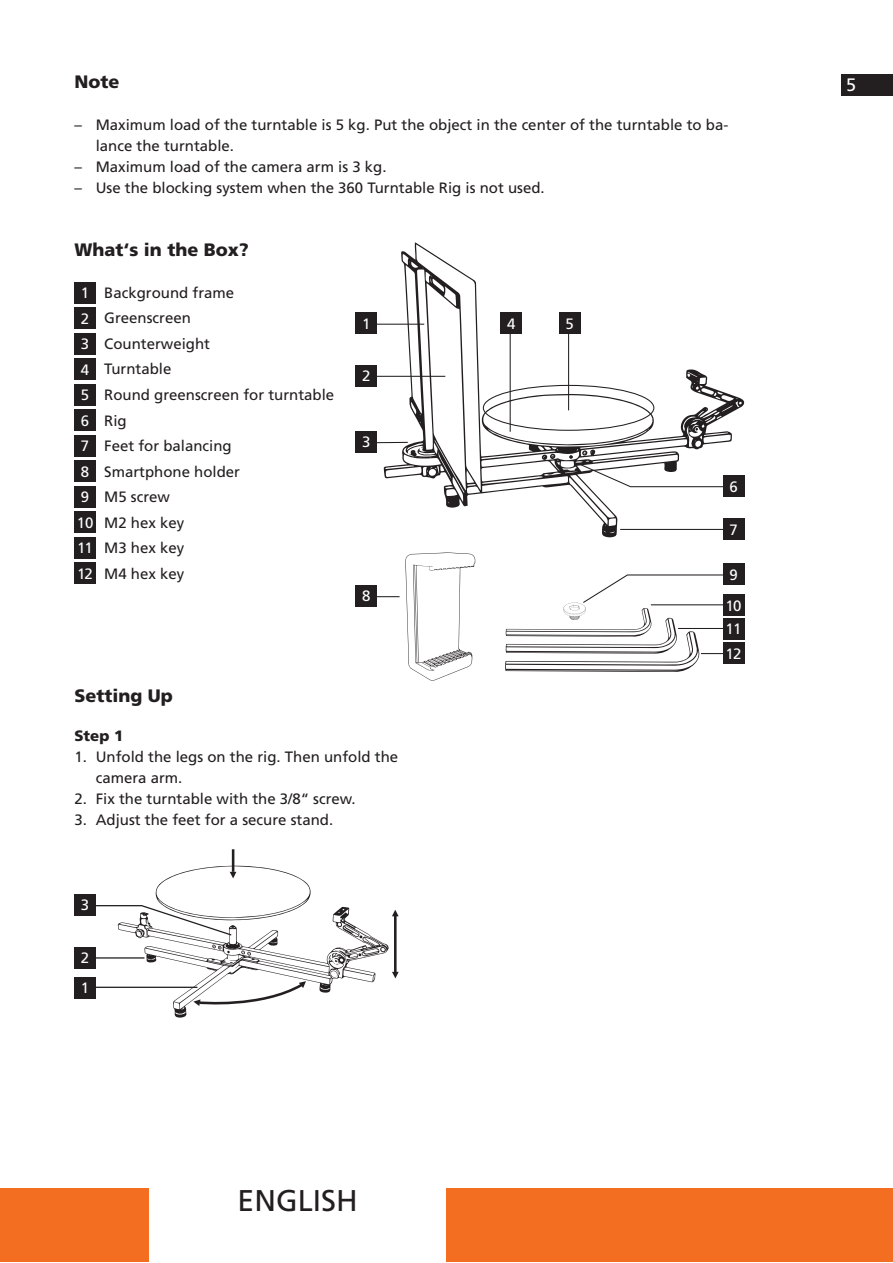
<style>
.page{position:relative;width:893px;height:1263px;background:#fff}
.page>*{position:absolute;margin:0;border:0;box-sizing:border-box;transform-origin:0 0}
.t1{font:30px "Frutiger LT Pro";color:#231f20}
.t2{font:900 18px "Frutiger LT Pro";color:#231f20}
.t3{font:18px "Frutiger LT Pro";color:#fff}
.t4{font:15px/21px "Frutiger LT Pro";color:#231f20}
.t5{font:15px "Frutiger LT Pro";letter-spacing:-.06em;color:#fff}
.t6{font:900 15px "Frutiger LT Pro";color:#231f20}
</style>
<div class="page">
<div style="left:842px;top:74px;width:51px;height:22px;background:#231f20"></div>
<div style="left:0;top:1188px;width:149px;height:74px;background:#f36e21"></div>
<div style="left:446px;top:1188px;width:447px;height:74px;background:#f36e21"></div>
<svg style="left:384px;top:242px;width:361px;height:296px"></svg>
<svg style="left:569px;top:455px;width:4px;height:4px"></svg>
<svg style="left:582px;top:450px;width:5px;height:6px"></svg>
<svg style="left:542px;top:454px;width:13px;height:6px"></svg>
<svg style="left:360px;top:552px;width:375px;height:129px"></svg>
<hr style="left:620px;top:529px;width:113px;height:1px;background:#231f20">
<div style="left:74px;top:282px;width:22px;height:21px;background:#231f20"></div>
<div style="left:356px;top:313px;width:21px;height:21px;background:#231f20"></div>
<div style="left:356px;top:365px;width:21px;height:21px;background:#231f20"></div>
<div style="left:501px;top:313px;width:21px;height:21px;background:#231f20"></div>
<div style="left:559px;top:313px;width:21px;height:21px;background:#231f20"></div>
<div style="left:723px;top:475px;width:21px;height:22px;background:#231f20"></div>
<div style="left:723px;top:518px;width:21px;height:22px;background:#231f20"></div>
<div style="left:723px;top:564px;width:21px;height:21px;background:#231f20"></div>
<div style="left:723px;top:594px;width:21px;height:22px;background:#231f20"></div>
<div style="left:723px;top:618px;width:21px;height:21px;background:#231f20"></div>
<div style="left:723px;top:642px;width:21px;height:22px;background:#231f20"></div>
<div style="left:356px;top:431px;width:21px;height:21px;background:#231f20"></div>
<div style="left:356px;top:585px;width:21px;height:21px;background:#231f20"></div>
<div style="left:74px;top:384px;width:22px;height:21px;background:#231f20"></div>
<div style="left:74px;top:486px;width:22px;height:21px;background:#231f20"></div>
<div style="left:74px;top:333px;width:22px;height:21px;background:#231f20"></div>
<div style="left:74px;top:435px;width:22px;height:21px;background:#231f20"></div>
<div style="left:74px;top:537px;width:22px;height:21px;background:#231f20"></div>
<div style="left:74px;top:307px;width:22px;height:22px;background:#231f20"></div>
<div style="left:74px;top:410px;width:22px;height:21px;background:#231f20"></div>
<div style="left:74px;top:512px;width:22px;height:21px;background:#231f20"></div>
<div style="left:74px;top:358px;width:22px;height:22px;background:#231f20"></div>
<div style="left:74px;top:461px;width:22px;height:21px;background:#231f20"></div>
<div style="left:74px;top:563px;width:22px;height:21px;background:#231f20"></div>
<svg style="left:74px;top:849px;width:325px;height:169px"></svg>
<div style="left:74px;top:894px;width:22px;height:21px;background:#231f20"></div>
<div style="left:74px;top:947px;width:22px;height:21px;background:#231f20"></div>
<div style="left:74px;top:977px;width:22px;height:21px;background:#231f20"></div>
<p class="t2" style="left:74px;top:71px;width:47px">Note</p>
<p class="t4" style="left:96px;top:114px;width:634px;text-indent:-21px">– Maximum load of the turntable is 5 kg. Put the object in the center of the turntable to ba&shy;lance the turntable.</p>
<p class="t4" style="left:74px;top:156px;width:314px">– Maximum load of the camera arm is 3 kg.</p>
<p class="t4" style="left:74px;top:177px;width:472px">– Use the blocking system when the 360 Turntable Rig is not used.</p>
<p class="t2" style="left:74px;top:239px;width:176px">What‘s in the Box?</p>
<p class="t4" style="left:104px;top:282px;width:132px">Background frame</p>
<p class="t4" style="left:104px;top:308px;width:88px">Greenscreen</p>
<p class="t4" style="left:104px;top:333px;width:107px">Counterweight</p>
<p class="t4" style="left:104px;top:359px;width:69px">Turntable</p>
<p class="t4" style="left:104px;top:384px;width:232px">Round greenscreen for turntable</p>
<p class="t4" style="left:104px;top:410px;width:24px">Rig</p>
<p class="t4" style="left:104px;top:435px;width:129px">Feet for balancing</p>
<p class="t4" style="left:104px;top:461px;width:137px">Smartphone holder</p>
<p class="t4" style="left:104px;top:486px;width:67px">M5 screw</p>
<p class="t4" style="left:104px;top:512px;width:82px">M2 hex key</p>
<p class="t4" style="left:104px;top:537px;width:82px">M3 hex key</p>
<p class="t4" style="left:104px;top:563px;width:82px">M4 hex key</p>
<p class="t5" style="left:81px;top:284px;width:10px">1</p>
<p class="t5" style="left:81px;top:310px;width:10px">2</p>
<p class="t5" style="left:81px;top:335px;width:10px">3</p>
<p class="t5" style="left:81px;top:361px;width:10px">4</p>
<p class="t5" style="left:81px;top:386px;width:10px">5</p>
<p class="t5" style="left:81px;top:412px;width:10px">6</p>
<p class="t5" style="left:81px;top:437px;width:10px">7</p>
<p class="t5" style="left:81px;top:463px;width:10px">8</p>
<p class="t5" style="left:81px;top:488px;width:10px">9</p>
<p class="t5" style="left:77px;top:514px;width:18px">10</p>
<p class="t5" style="left:77px;top:539px;width:17px">11</p>
<p class="t5" style="left:77px;top:565px;width:17px">12</p>
<p class="t5" style="left:362px;top:315px;width:10px">1</p>
<p class="t5" style="left:362px;top:367px;width:10px">2</p>
<p class="t5" style="left:362px;top:433px;width:10px">3</p>
<p class="t5" style="left:362px;top:587px;width:10px">8</p>
<p class="t2" style="left:74px;top:684px;width:100px">Setting Up</p>
<p class="t6" style="left:74px;top:727px;width:50px">Step 1</p>
<p class="t4" style="left:96px;top:747px;width:304px;text-indent:-21px">1. Unfold the legs on the rig. Then unfold the camera arm.</p>
<p class="t4" style="left:74px;top:789px;width:283px">2. Fix the turntable with the 3/8“ screw.</p>
<p class="t4" style="left:74px;top:810px;width:260px">3. Adjust the feet for a secure stand.</p>
<p class="t5" style="left:81px;top:896px;width:10px">3</p>
<p class="t5" style="left:81px;top:949px;width:10px">2</p>
<p class="t5" style="left:81px;top:979px;width:10px">1</p>
<p class="t1" style="left:238px;top:1183px;width:121px">ENGLISH</p>
<p class="t5" style="left:507px;top:315px;width:10px">4</p>
<p class="t5" style="left:566px;top:315px;width:10px">5</p>
<p class="t5" style="left:729px;top:478px;width:10px">6</p>
<p class="t5" style="left:729px;top:521px;width:10px">7</p>
<p class="t5" style="left:729px;top:566px;width:10px">9</p>
<p class="t5" style="left:726px;top:597px;width:17px">10</p>
<p class="t5" style="left:726px;top:620px;width:17px">11</p>
<p class="t5" style="left:726px;top:645px;width:17px">12</p>
<p class="t3" style="left:846px;top:74px;width:12px">5</p>
</div>
